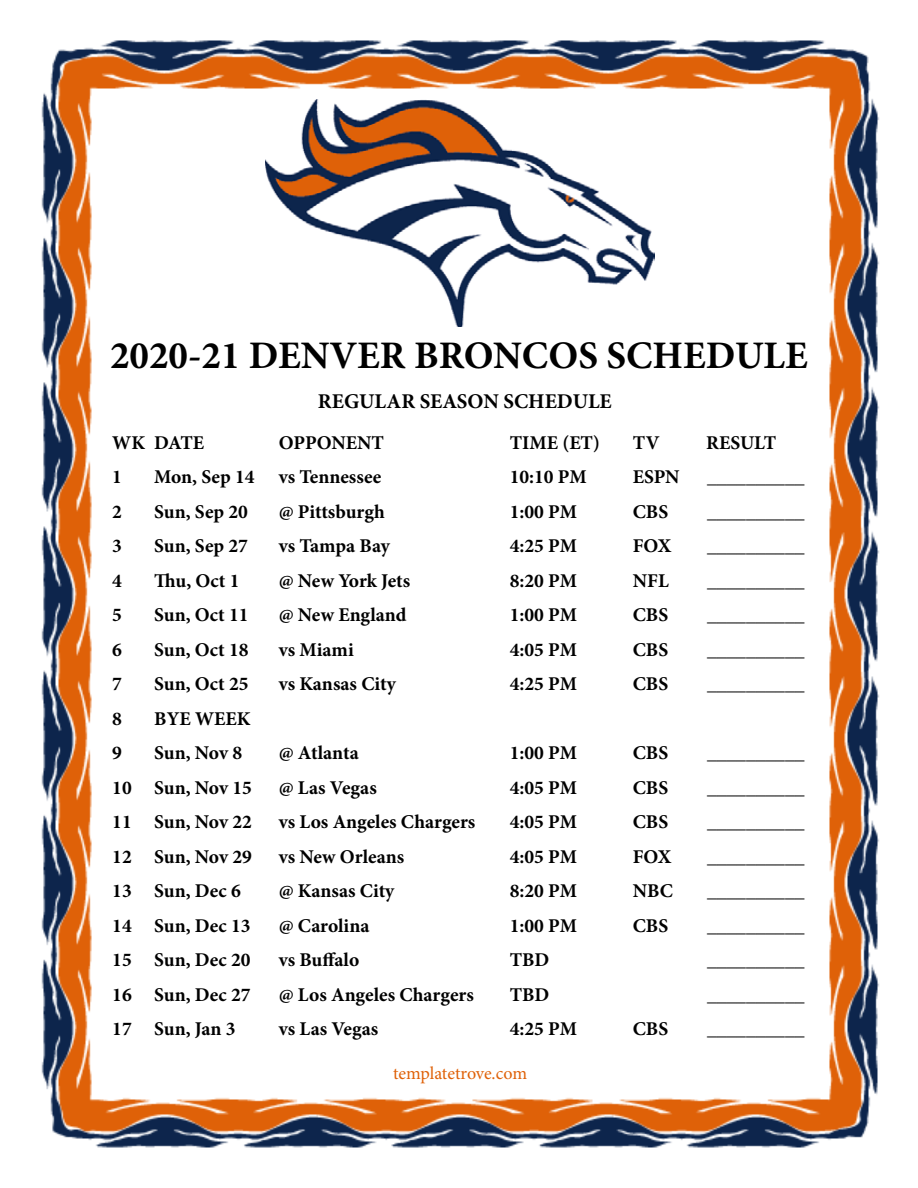
<style>
.page{position:relative;width:918px;height:1188px;background:#fff}
.page>*{position:absolute;margin:0;border:0;box-sizing:border-box;transform-origin:0 0}
.t1{font:700 39px "Minion Pro";color:#000}
.t2{font:700 21px "Minion Pro";color:#000}
.t3{font:700 19.5px "Minion Pro";color:#000}
.t4{font:18px "Minion Pro";letter-spacing:-.005em;color:#df6108}
</style>
<div class="page">
<img style="left:41px;top:40px;width:839px;height:1108px">
<img style="left:265px;top:100px;width:389px;height:226px">
<h1 class="t1" style="left:110px;top:328px;width:699px">2020-21 DENVER BRONCOS SCHEDULE</h1>
<p class="t2" style="left:318px;top:387px;width:295px">REGULAR SEASON SCHEDULE</p>
<p class="t3" style="left:112px;top:429px;width:93px">WK DATE</p>
<p class="t3" style="left:279px;top:429px;width:107px">OPPONENT</p>
<p class="t3" style="left:510px;top:429px;width:92px">TIME (ET)</p>
<p class="t3" style="left:633px;top:429px;width:28px">TV</p>
<p class="t3" style="left:706px;top:429px;width:71px">RESULT</p>
<p class="t3" style="left:112px;top:463px;width:11px">1</p>
<p class="t3" style="left:154px;top:463px;width:229px">Mon, Sep 14 vs Tennessee</p>
<p class="t3" style="left:510px;top:463px;width:79px">10:10 PM</p>
<p class="t3" style="left:633px;top:463px;width:48px">ESPN</p>
<p class="t3" style="left:707px;top:463px;width:99px">__________</p>
<p class="t3" style="left:112px;top:498px;width:11px">2</p>
<p class="t3" style="left:154px;top:498px;width:95px">Sun, Sep 20</p>
<p class="t3" style="left:279px;top:498px;width:108px">@ Pittsburgh</p>
<p class="t3" style="left:510px;top:498px;width:69px">1:00 PM</p>
<p class="t3" style="left:633px;top:498px;width:37px">CBS</p>
<p class="t3" style="left:707px;top:498px;width:99px">__________</p>
<p class="t3" style="left:112px;top:532px;width:11px">3</p>
<p class="t3" style="left:154px;top:532px;width:95px">Sun, Sep 27</p>
<p class="t3" style="left:279px;top:532px;width:113px">vs Tampa Bay</p>
<p class="t3" style="left:510px;top:532px;width:69px">4:25 PM</p>
<p class="t3" style="left:633px;top:532px;width:40px">FOX</p>
<p class="t3" style="left:707px;top:532px;width:99px">__________</p>
<p class="t3" style="left:112px;top:567px;width:11px">4</p>
<p class="t3" style="left:154px;top:567px;width:87px">Thu, Oct 1</p>
<p class="t3" style="left:279px;top:567px;width:133px">@ New York Jets</p>
<p class="t3" style="left:510px;top:567px;width:69px">8:20 PM</p>
<p class="t3" style="left:633px;top:567px;width:37px">NFL</p>
<p class="t3" style="left:707px;top:567px;width:99px">__________</p>
<p class="t3" style="left:112px;top:601px;width:11px">5</p>
<p class="t3" style="left:154px;top:601px;width:96px">Sun, Oct 11</p>
<p class="t3" style="left:279px;top:601px;width:129px">@ New England</p>
<p class="t3" style="left:510px;top:601px;width:69px">1:00 PM</p>
<p class="t3" style="left:633px;top:601px;width:37px">CBS</p>
<p class="t3" style="left:707px;top:601px;width:99px">__________</p>
<p class="t3" style="left:112px;top:636px;width:11px">6</p>
<p class="t3" style="left:154px;top:636px;width:96px">Sun, Oct 18</p>
<p class="t3" style="left:279px;top:636px;width:77px">vs Miami</p>
<p class="t3" style="left:510px;top:636px;width:69px">4:05 PM</p>
<p class="t3" style="left:633px;top:636px;width:37px">CBS</p>
<p class="t3" style="left:707px;top:636px;width:99px">__________</p>
<p class="t3" style="left:112px;top:670px;width:11px">7</p>
<p class="t3" style="left:154px;top:670px;width:96px">Sun, Oct 25</p>
<p class="t3" style="left:279px;top:670px;width:119px">vs Kansas City</p>
<p class="t3" style="left:510px;top:670px;width:69px">4:25 PM</p>
<p class="t3" style="left:633px;top:670px;width:37px">CBS</p>
<p class="t3" style="left:707px;top:670px;width:99px">__________</p>
<p class="t3" style="left:112px;top:705px;width:11px">8</p>
<p class="t3" style="left:154px;top:705px;width:98px">BYE WEEK</p>
<p class="t3" style="left:112px;top:739px;width:11px">9</p>
<p class="t3" style="left:154px;top:739px;width:89px">Sun, Nov 8</p>
<p class="t3" style="left:279px;top:739px;width:81px">@ Atlanta</p>
<p class="t3" style="left:510px;top:739px;width:69px">1:00 PM</p>
<p class="t3" style="left:633px;top:739px;width:37px">CBS</p>
<p class="t3" style="left:707px;top:739px;width:99px">__________</p>
<p class="t3" style="left:112px;top:774px;width:141px">10 Sun, Nov 15</p>
<p class="t3" style="left:279px;top:774px;width:100px">@ Las Vegas</p>
<p class="t3" style="left:510px;top:774px;width:69px">4:05 PM</p>
<p class="t3" style="left:633px;top:774px;width:37px">CBS</p>
<p class="t3" style="left:707px;top:774px;width:99px">__________</p>
<p class="t3" style="left:112px;top:808px;width:141px">11 Sun, Nov 22</p>
<p class="t3" style="left:279px;top:808px;width:198px">vs Los Angeles Chargers</p>
<p class="t3" style="left:510px;top:808px;width:69px">4:05 PM</p>
<p class="t3" style="left:633px;top:808px;width:37px">CBS</p>
<p class="t3" style="left:707px;top:808px;width:99px">__________</p>
<p class="t3" style="left:112px;top:843px;width:141px">12 Sun, Nov 29</p>
<p class="t3" style="left:279px;top:843px;width:127px">vs New Orleans</p>
<p class="t3" style="left:510px;top:843px;width:69px">4:05 PM</p>
<p class="t3" style="left:633px;top:843px;width:40px">FOX</p>
<p class="t3" style="left:707px;top:843px;width:99px">__________</p>
<p class="t3" style="left:112px;top:877px;width:130px">13 Sun, Dec 6</p>
<p class="t3" style="left:279px;top:877px;width:117px">@ Kansas City</p>
<p class="t3" style="left:510px;top:877px;width:69px">8:20 PM</p>
<p class="t3" style="left:633px;top:877px;width:42px">NBC</p>
<p class="t3" style="left:707px;top:877px;width:99px">__________</p>
<p class="t3" style="left:112px;top:912px;width:140px">14 Sun, Dec 13</p>
<p class="t3" style="left:279px;top:912px;width:92px">@ Carolina</p>
<p class="t3" style="left:510px;top:912px;width:69px">1:00 PM</p>
<p class="t3" style="left:633px;top:912px;width:37px">CBS</p>
<p class="t3" style="left:707px;top:912px;width:99px">__________</p>
<p class="t3" style="left:112px;top:946px;width:140px">15 Sun, Dec 20</p>
<p class="t3" style="left:279px;top:946px;width:82px">vs Buffalo</p>
<p class="t3" style="left:510px;top:946px;width:41px">TBD</p>
<p class="t3" style="left:707px;top:946px;width:99px">__________</p>
<p class="t3" style="left:112px;top:981px;width:140px">16 Sun, Dec 27</p>
<p class="t3" style="left:279px;top:981px;width:197px">@ Los Angeles Chargers</p>
<p class="t3" style="left:510px;top:981px;width:41px">TBD</p>
<p class="t3" style="left:707px;top:981px;width:99px">__________</p>
<p class="t3" style="left:112px;top:1015px;width:125px">17 Sun, Jan 3</p>
<p class="t3" style="left:279px;top:1015px;width:101px">vs Las Vegas</p>
<p class="t3" style="left:510px;top:1015px;width:69px">4:25 PM</p>
<p class="t3" style="left:633px;top:1015px;width:37px">CBS</p>
<p class="t3" style="left:707px;top:1015px;width:99px">__________</p>
<p class="t4" style="left:393px;top:1061px;width:136px">templatetrove.com</p>
</div>
